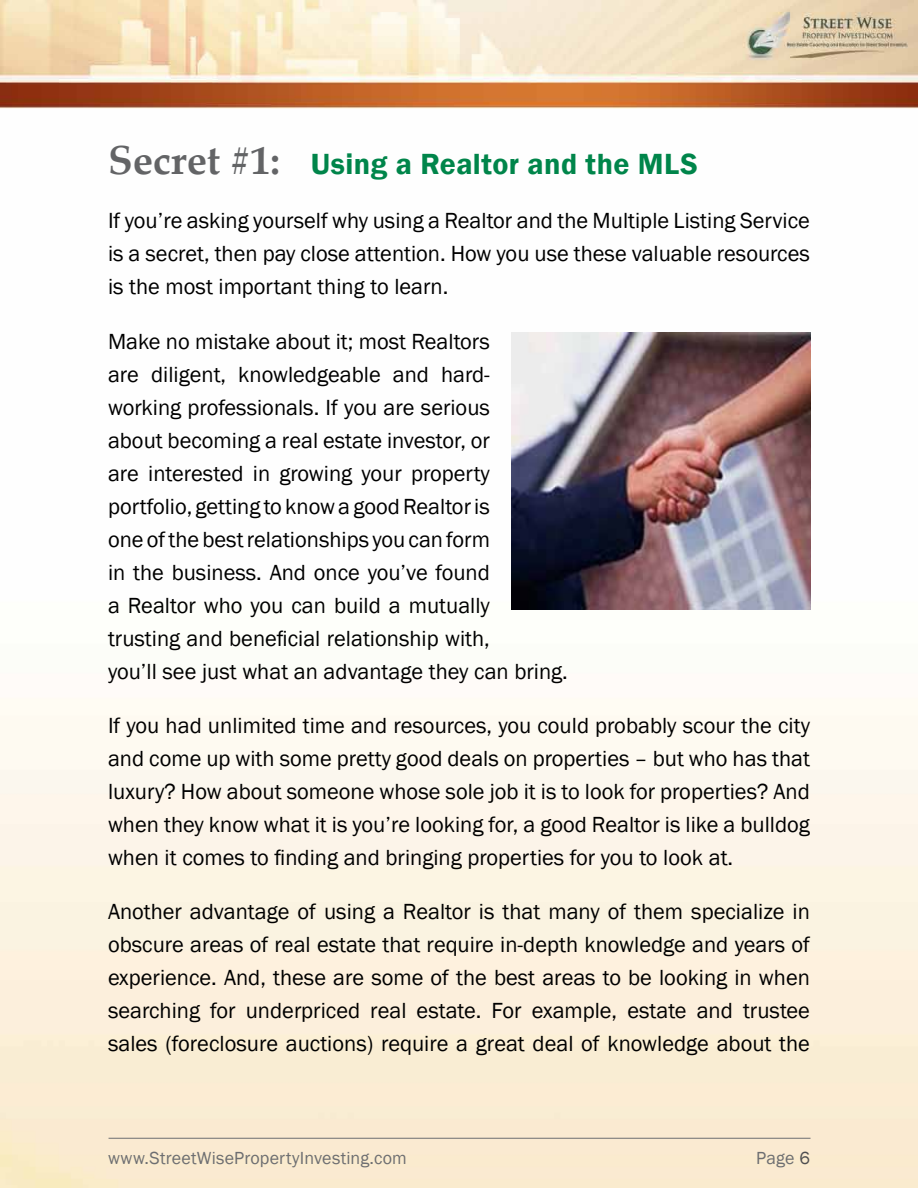
<style>
.page{position:relative;width:918px;height:1188px;background:#fff}
.page>*{position:absolute;margin:0;border:0;box-sizing:border-box;transform-origin:0 0}
.t1{font:600 30px "Franklin Gothic";letter-spacing:.01em;color:#00854a}
.t2{font:22.5px/33px "Franklin Gothic";color:#000;text-align:justify}
.t3{font:18px "Franklin Gothic";letter-spacing:.01em;color:#6d6e71}
.s1{font-family:"Palatino Linotype";font-weight:700;font-size:40.5px;color:#636466}
.s2{color:#4d4d4f}
</style>
<div class="page">
<img style="left:0;top:0;width:918px;height:1188px">
<hr style="left:109px;top:1138px;width:702px;height:1px;background:#6d6e71">
<img style="left:511px;top:333px;width:300px;height:276px">
<h1 class="t1" style="left:108px;top:146px;width:591px"><span class="s1">Secret #1:</span> Using a Realtor and the MLS</h1>
<p class="t2" style="left:108px;top:205px;width:704px">If you’re asking yourself why using a Realtor and the Multiple Listing Service is a secret, then pay close attention. How you use these valuable resources is the most important thing to learn.</p>
<p class="t2" style="left:108px;top:325px;width:461px;text-align:left">Make no mistake about it; most Realtors<br>are diligent, knowledgeable and hard&shy;working professionals. If you are serious<br>about becoming a real estate investor, or<br>are interested in growing your property portfolio, getting to know a good Realtor is<br>one of the best relationships you can form<br>in the business. And once you’ve found<br>a Realtor who you can build a mutually<br>trusting and beneficial relationship with,<br>you’ll see just what an advantage they can bring.</p>
<p class="t2" style="left:108px;top:710px;width:704px">If you had unlimited time and resources, you could probably scour the city and come up with some pretty good deals on properties – but who has that luxury? How about someone whose sole job it is to look for properties? And when they know what it is you’re looking for, a good Realtor is like a bulldog when it comes to finding and bringing properties for you to look at.</p>
<p class="t2" style="left:108px;top:896px;width:704px">Another advantage of using a Realtor is that many of them specialize in obscure areas of real estate that require in-depth knowledge and years of experience. And, these are some of the best areas to be looking in when searching for underpriced real estate. For example, estate and trustee sales (foreclosure auctions) require a great deal of knowledge about the</p>
<p class="t3" style="left:108px;top:1146px;width:300px">www.StreetWisePropertyInvesting.com</p>
<p class="t3" style="left:756px;top:1146px;width:55px">Page <span class="s2">6</span></p>
</div>
